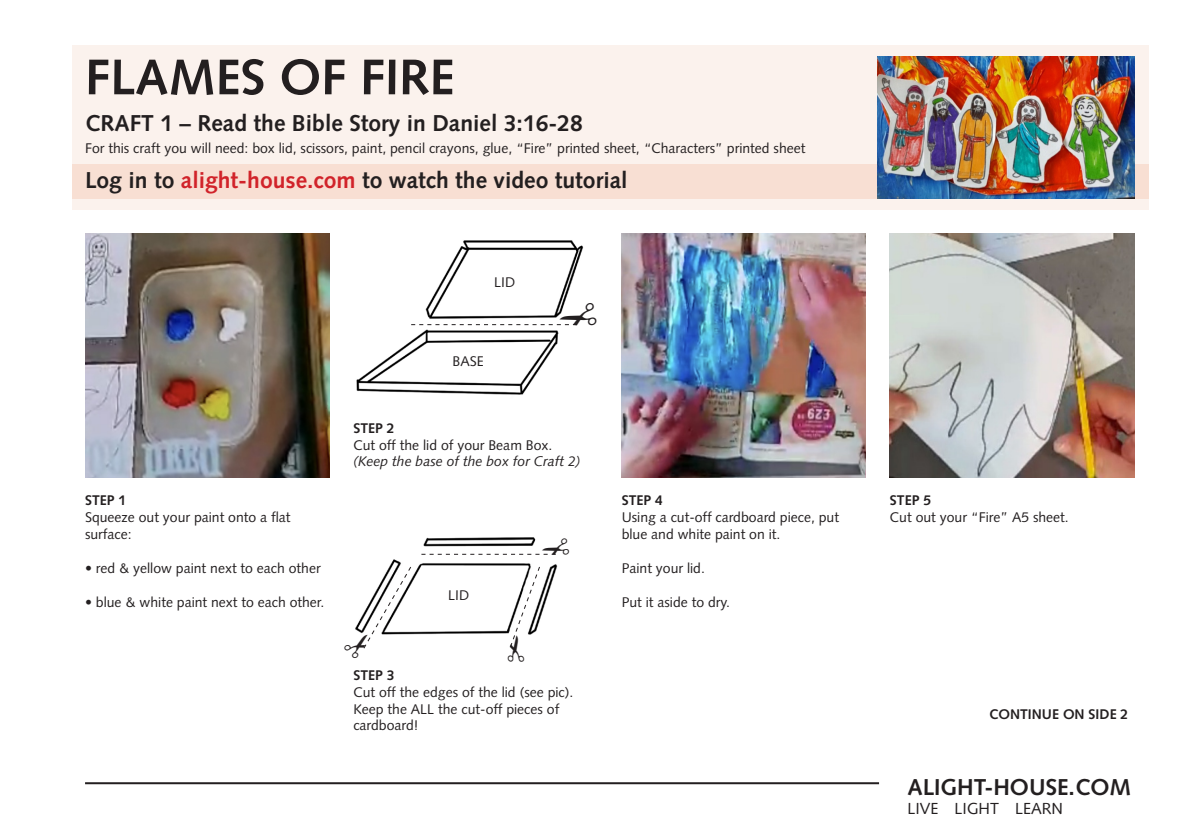
<style>
.page{position:relative;width:1191px;height:840px;background:#fff}
.page>*{position:absolute;margin:0;border:0;box-sizing:border-box;transform-origin:0 0}
.t1{font:700 50px "Syntax LT Std";color:#231f20}
.t2{font:700 23px "Syntax LT Std";color:#231f20}
.t3{font:16px "Syntax LT Std";color:#231f20}
.t4{font:14px/16.8px "Syntax LT Std";color:#231f20}
.t5{font:italic 14px/16.8px "Syntax LT Std";color:#231f20}
.t6{font:700 14px "Syntax LT Std";color:#231f20}
.s1{color:#d1232a}
.s2{font-weight:700}
.s3{font-weight:700;font-style:normal}
.s4{font-style:normal}
</style>
<div class="page">
<div style="left:73px;top:45px;width:1076px;height:165px;background:#fbf2ed"></div>
<div style="left:73px;top:164px;width:1076px;height:34px;background:#f8dfd3"></div>
<hr style="left:85px;top:781px;width:794px;height:2px;background:#231f20">
<img style="left:890px;top:234px;width:244px;height:243px">
<img style="left:85px;top:233px;width:244px;height:244px">
<img style="left:621px;top:233px;width:245px;height:244px">
<img style="left:878px;top:57px;width:256px;height:141px">
<img style="left:412px;top:563px;width:113px;height:72px">
<img style="left:525px;top:563px;width:33px;height:53px">
<img style="left:427px;top:537px;width:108px;height:1px">
<img style="left:390px;top:559px;width:11px;height:6px">
<img style="left:356px;top:329px;width:203px;height:66px">
<img style="left:430px;top:240px;width:154px;height:62px">
<svg style="left:421px;top:538px;width:135px;height:17px"></svg>
<svg style="left:355px;top:565px;width:57px;height:84px"></svg>
<svg style="left:508px;top:565px;width:33px;height:82px"></svg>
<svg style="left:411px;top:302px;width:166px;height:24px"></svg>
<p class="t1" style="left:85px;top:48px;width:371px">FLAMES OF FIRE</p>
<p class="t2" style="left:85px;top:109px;width:499px">CRAFT 1 – Read the Bible Story in Daniel 3:16-28</p>
<p class="t4" style="left:85px;top:140px;width:722px">For this craft you will need: box lid, scissors, paint, pencil crayons, glue, “Fire” printed sheet, “Characters” printed sheet</p>
<p class="t2" style="left:85px;top:166px;width:544px">Log in to <span class="s1">alight-house.com</span> to watch the video tutorial</p>
<p class="t4" style="left:494px;top:274px;width:22px">LID</p>
<p class="t4" style="left:452px;top:353px;width:33px">BASE</p>
<p class="t4" style="left:85px;top:492px;width:207px"><span class="s2">STEP 1<br></span>Squeeze out your paint onto a flat surface:</p>
<p class="t4" style="left:85px;top:559px;width:237px">• red &amp; yellow paint next to each other</p>
<p class="t4" style="left:85px;top:593px;width:241px">• blue &amp; white paint next to each other.</p>
<p class="t5" style="left:353px;top:419px;width:229px"><span class="s3">STEP 2<br></span><span class="s4">Cut off the lid of your Beam Box. </span>(Keep the base of the box for Craft 2)</p>
<p class="t4" style="left:448px;top:586px;width:22px">LID</p>
<p class="t4" style="left:353px;top:666px;width:221px"><span class="s2">STEP 3<br></span>Cut off the edges of the lid (see pic).<br>Keep the ALL the cut-off pieces of cardboard!</p>
<p class="t4" style="left:621px;top:492px;width:219px"><span class="s2">STEP 4<br></span>Using a cut-off cardboard piece, put blue and white paint on it.</p>
<p class="t4" style="left:621px;top:559px;width:85px">Paint your lid.</p>
<p class="t4" style="left:621px;top:593px;width:110px">Put it aside to dry.</p>
<p class="t4" style="left:890px;top:492px;width:180px"><span class="s2">STEP 5<br></span>Cut out your “Fire” A5 sheet.</p>
<p class="t6" style="left:989px;top:705px;width:141px">CONTINUE ON SIDE 2</p>
<p class="t2" style="left:907px;top:773px;width:225px">ALIGHT-HOUSE.COM</p>
<p class="t3" style="left:907px;top:798px;width:157px">LIVE LIGHT LEARN</p>
</div>
